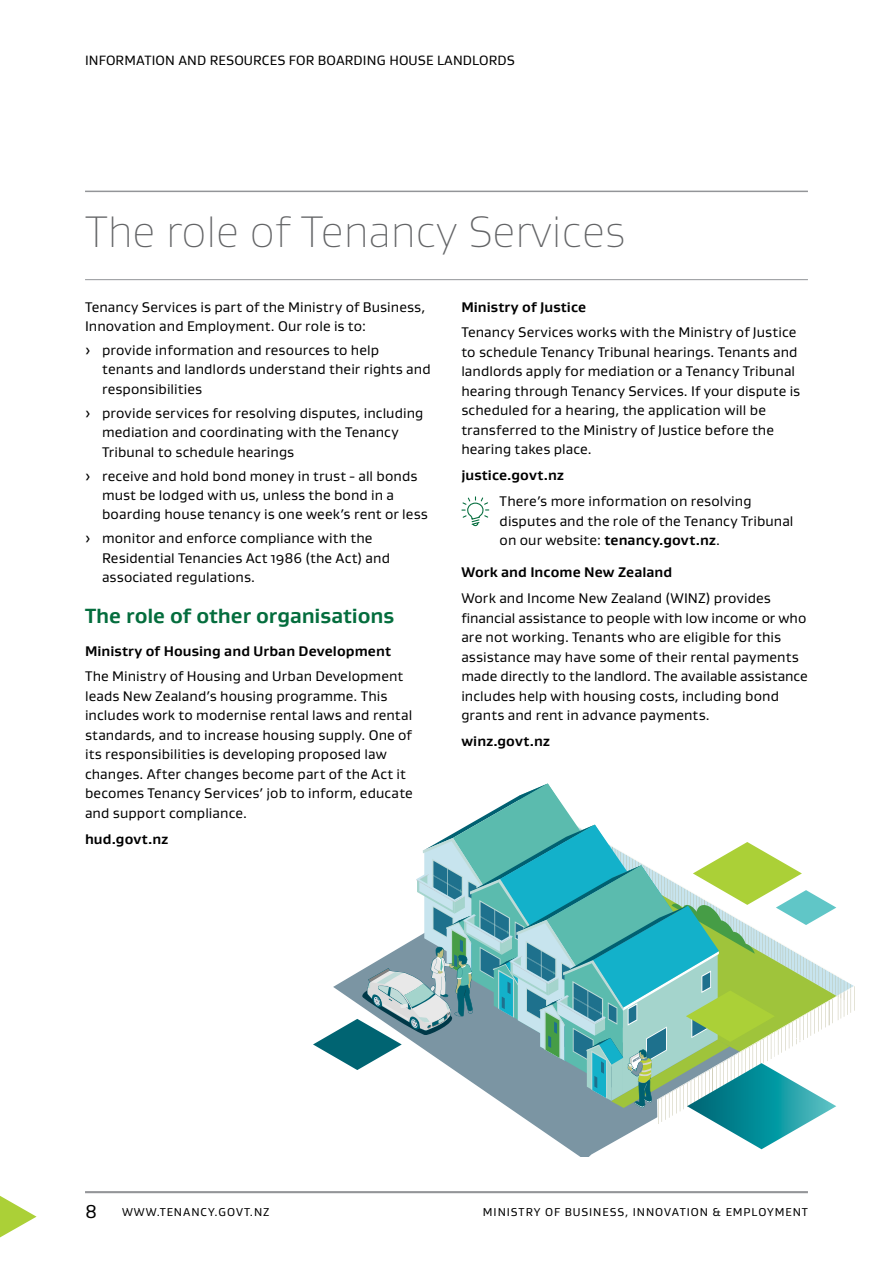
<style>
.page{position:relative;width:893px;height:1263px;background:#fff}
.page>*{position:absolute;margin:0;border:0;box-sizing:border-box;transform-origin:0 0}
.Section_Header_Gusta{font:100 45px "Gustan";color:#636466}
.Heading_1_Gustan{font:700 21px "Gustan";letter-spacing:-.005em;color:#046d3d}
.t1{font:19.05px "Gustan";color:#000}
.Body_text_Gustan{font:14.25px/19.5px "Gustan";letter-spacing:.005em;color:#000}
.Body_text_Gustan_ind{font:14.25px/19.5px "Gustan";letter-spacing:.005em;color:#000}
.Heading_3_Gustan{font:700 14.25px "Gustan";letter-spacing:.005em;color:#000}
.Body_text_Gustan-2{font:700 14.25px "Gustan";letter-spacing:.005em;color:#000}
.t2{font:13.8px "Gustan";letter-spacing:.01em;color:#000}
.t3{font:11.7px "Gustan";letter-spacing:.08em;color:#000}
.s1{font-weight:700}
</style>
<div class="page">
<hr style="left:85px;top:191px;width:723px;height:1px;background:#939598">
<hr style="left:85px;top:279px;width:723px;height:1px;background:#939598">
<svg style="left:461px;top:496px;width:29px;height:31px"></svg>
<svg style="left:313px;top:783px;width:542px;height:366px"></svg>
<hr style="left:85px;top:1191px;width:723px;height:2px;background:#939598">
<svg style="left:0;top:1196px;width:37px;height:42px"></svg>
<p class="t2" style="left:85px;top:51px;width:431px">INFORMATION AND RESOURCES FOR BOARDING HOUSE LANDLORDS</p>
<p class="Section_Header_Gusta" style="left:85px;top:204px;width:542px">The role of Tenancy Services</p>
<p class="Body_text_Gustan" style="left:85px;top:296px;width:342px">Tenancy Services is part of the Ministry of Business,<br>Innovation and Employment. Our role is to:</p>
<p class="Body_text_Gustan" style="left:102px;top:340px;width:330px;text-indent:-17px">› provide information and resources to help tenants and landlords understand their rights and responsibilities</p>
<p class="Body_text_Gustan" style="left:102px;top:403px;width:323px;text-indent:-17px">› provide services for resolving disputes, including mediation and coordinating with the Tenancy<br>Tribunal to schedule hearings</p>
<p class="Body_text_Gustan" style="left:102px;top:465px;width:327px;text-indent:-17px">› receive and hold bond money in trust - all bonds must be lodged with us, unless the bond in a boarding house tenancy is one week’s rent or less</p>
<p class="Body_text_Gustan" style="left:102px;top:528px;width:290px;text-indent:-17px">› monitor and enforce compliance with the<br>Residential Tenancies Act 1986 (the Act) and associated regulations.</p>
<p class="Heading_1_Gustan" style="left:85px;top:602px;width:311px">The role of other organisations</p>
<p class="Heading_3_Gustan" style="left:85px;top:641px;width:308px">Ministry of Housing and Urban Development</p>
<p class="Body_text_Gustan" style="left:85px;top:666px;width:329px">The Ministry of Housing and Urban Development leads New Zealand’s housing programme. This includes work to modernise rental laws and rental standards, and to increase housing supply. One of its responsibilities is developing proposed law changes. After changes become part of the Act it becomes Tenancy Services’ job to inform, educate and support compliance.</p>
<p class="Body_text_Gustan-2" style="left:85px;top:829px;width:85px">hud.govt.nz</p>
<p class="Heading_3_Gustan" style="left:461px;top:297px;width:126px">Ministry of Justice</p>
<p class="Body_text_Gustan" style="left:461px;top:322px;width:340px">Tenancy Services works with the Ministry of Justice to schedule Tenancy Tribunal hearings. Tenants and landlords apply for mediation or a Tenancy Tribunal hearing through Tenancy Services. If your dispute is scheduled for a hearing, the application will be transferred to the Ministry of Justice before the hearing takes place.</p>
<p class="Body_text_Gustan-2" style="left:461px;top:466px;width:104px">justice.govt.nz</p>
<p class="Body_text_Gustan_ind" style="left:500px;top:491px;width:295px">There’s more information on resolving disputes and the role of the Tenancy Tribunal on our website: <span class="s1">tenancy.govt.nz</span>.</p>
<p class="Heading_3_Gustan" style="left:461px;top:563px;width:212px">Work and Income New Zealand</p>
<p class="Body_text_Gustan" style="left:461px;top:588px;width:348px">Work and Income New Zealand (WINZ) provides financial assistance to people with low income or who are not working. Tenants who are eligible for this assistance may have some of their rental payments made directly to the landlord. The available assistance includes help with housing costs, including bond grants and rent in advance payments.</p>
<p class="Body_text_Gustan-2" style="left:461px;top:732px;width:90px">winz.govt.nz</p>
<h3 class="t1" style="left:85px;top:1199px;width:14px">8</h3>
<p class="t3" style="left:122px;top:1204px;width:149px">WWW.TENANCY.GOVT.NZ</p>
<p class="t3" style="left:483px;top:1204px;width:327px">MINISTRY OF BUSINESS, INNOVATION &amp; EMPLOYMENT</p>
</div>
